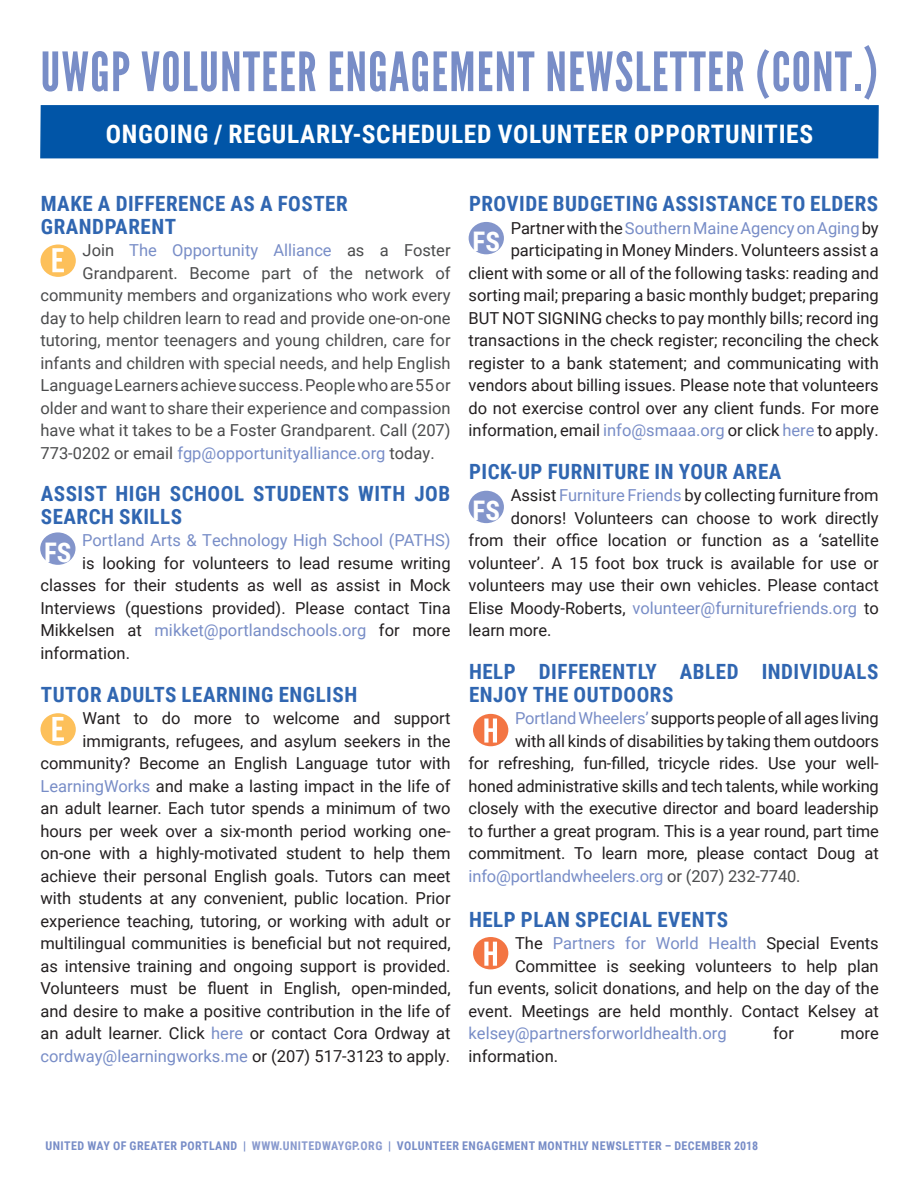
<style>
.page{position:relative;width:918px;height:1188px;background:#fff}
.page>*{position:absolute;margin:0;border:0;box-sizing:border-box;transform-origin:0 0}
.t1{font:54px "League Gothic";letter-spacing:.025em;color:#788dc7}
.t2{font:700 27px "Roboto Condensed";color:#fff}
.Title_Opportunity{font:700 25.5px "Roboto Condensed";letter-spacing:.025em;color:#fff}
.Title_Opportunity-2{font:700 21px/22.5px "Roboto Condensed";letter-spacing:.025em;color:#3066b1}
.Body_-_Main_text{font:16.5px/22.5px "Roboto";color:#231f20;text-align:right}
.Body_-_Main_text-2{font:16.5px "Roboto";color:#4b4c4d}
.Title_Opportunity-3{font:16.5px "Roboto";letter-spacing:-.01em;color:#231f20}
.Body_-_Main_text-3{font:16.5px "Roboto";color:#788dc7}
.Title_Opportunity-4{font:16.5px "Roboto";letter-spacing:-.01em;color:#788dc7}
.t3{font:700 12px "Roboto Condensed";letter-spacing:.035em;color:#788dc7}
.s1{font-size:59.4px}
.s2{color:#4b4c4d}
.s3{color:#231f20}
.s4{color:#788dc7}
.s5{color:#899ace}
</style>
<div class="page">
<div style="left:40px;top:105px;width:839px;height:54px;background:#0155a7"></div>
<div style="left:40px;top:244px;width:36px;height:33px;background:#fdc05a;border-radius:50%"></div>
<svg style="left:52px;top:248px;width:12px;height:24px"></svg>
<div style="left:40px;top:532px;width:36px;height:33px;background:#8395cb;border-radius:50%"></div>
<div style="left:40px;top:713px;width:36px;height:33px;background:#fdc05a;border-radius:50%"></div>
<svg style="left:52px;top:717px;width:12px;height:24px"></svg>
<div style="left:469px;top:222px;width:35px;height:32px;background:#8395cb;border-radius:50%"></div>
<div style="left:469px;top:491px;width:35px;height:32px;background:#8395cb;border-radius:50%"></div>
<div style="left:473px;top:714px;width:35px;height:32px;background:#f37543;border-radius:50%"></div>
<svg style="left:484px;top:719px;width:13px;height:24px"></svg>
<div style="left:473px;top:937px;width:35px;height:32px;background:#f37543;border-radius:50%"></div>
<svg style="left:484px;top:942px;width:13px;height:24px"></svg>
<h1 class="t1" style="left:40px;top:40px;width:839px">UWGP VOLUNTEER ENGAGEMENT NEWSLETTER (CONT<span class="s1">.)</span></h1>
<p class="Title_Opportunity" style="left:106px;top:116px;width:709px">ONGOING / REGULARLY-SCHEDULED VOLUNTEER OPPORTUNITIES</p>
<p class="Title_Opportunity-2" style="left:41px;top:192px;width:308px">MAKE A DIFFERENCE AS A FOSTER<br>GRANDPARENT</p>
<p class="Body_-_Main_text-3" style="left:83px;top:239px;width:370px"><span class="s2">Join</span> The Opportunity Alliance <span class="s2">as a Foster</span></p>
<p class="Body_-_Main_text-2" style="left:83px;top:261px;width:370px">Grandparent. Become part of the network of</p>
<p class="Body_-_Main_text-2" style="left:40px;top:284px;width:412px">community members and organizations who work every</p>
<p class="Body_-_Main_text-2" style="left:40px;top:306px;width:412px">day to help children learn to read and provide one-on-one</p>
<p class="Body_-_Main_text-2" style="left:40px;top:329px;width:412px">tutoring, mentor teenagers and young children, care for</p>
<p class="Body_-_Main_text-2" style="left:40px;top:351px;width:412px">infants and children with special needs, and help English</p>
<p class="Body_-_Main_text-2" style="left:40px;top:374px;width:412px">Language Learners achieve success. People who are 55 or</p>
<p class="Body_-_Main_text-2" style="left:40px;top:396px;width:412px">older and want to share their experience and compassion</p>
<p class="Body_-_Main_text-2" style="left:40px;top:419px;width:412px">have what it takes to be a Foster Grandparent. Call (207)</p>
<p class="Body_-_Main_text-3" style="left:40px;top:441px;width:396px"><span class="s2">773-0202 or email</span> fgp@opportunityalliance.org <span class="s2">today.</span></p>
<p class="Title_Opportunity-2" style="left:41px;top:482px;width:411px">ASSIST HIGH SCHOOL STUDENTS WITH JOB<br>SEARCH SKILLS</p>
<p class="Body_-_Main_text-3" style="left:82px;top:529px;width:370px">Portland Arts &amp; Technology High School (PATHS)</p>
<p class="Body_-_Main_text" style="left:82px;top:551px;width:370px">is looking for volunteers to lead resume writing</p>
<p class="Body_-_Main_text" style="left:40px;top:574px;width:412px">classes for their students as well as assist in Mock</p>
<p class="Body_-_Main_text" style="left:40px;top:596px;width:412px">Interviews (questions provided). Please contact Tina</p>
<p class="Body_-_Main_text-3" style="left:40px;top:619px;width:412px"><span class="s3">Mikkelsen at</span> mikket@portlandschools.org <span class="s3">for more</span></p>
<p class="Body_-_Main_text" style="left:40px;top:641px;width:91px">information.</p>
<p class="Title_Opportunity-2" style="left:41px;top:682px;width:318px">TUTOR ADULTS LEARNING ENGLISH</p>
<p class="Body_-_Main_text" style="left:40px;top:706px;width:412px">Want to do more to welcome and support immigrants, refugees, and asylum seekers in the community? Become an English Language tutor with <span class="s4">LearningWorks</span> and make a lasting impact in the life of an adult learner. Each tutor spends a minimum of two hours per week over a six-month period working one&shy;on-one with a highly-motivated student to help them achieve their personal English goals. Tutors can meet with students at any convenient, public location. Prior experience teaching, tutoring, or working with adult or multilingual communities is beneficial but not required, as intensive training and ongoing support is provided.<br>Volunteers must be fluent in English, open-minded, and desire to make a positive contribution in the life of an adult learner. Click <span class="s4">here</span> or contact Cora Ordway at <span class="s4">cordway@learningworks.me</span> or (207) 517-3123 to apply.</p>
<p class="t2" style="left:44px;top:533px;width:29px">FS</p>
<p class="Title_Opportunity-2" style="left:469px;top:192px;width:411px">PROVIDE BUDGETING ASSISTANCE TO ELDERS</p>
<p class="Body_-_Main_text" style="left:469px;top:216px;width:412px">Partner with the <span class="s4">Southern Maine Agency on Aging</span>by participating in Money Minders. Volunteers assist a client with some or all of the following tasks: reading and sorting mail; preparing a basic monthly budget; preparing BUT NOT SIGNING checks to pay monthly bills; record ing transactions in the check register; reconciling the check register to a bank statement; and communicating with vendors about billing issues. Please note that volunteers do not exercise control over any client funds. For more information, email <span class="s4">info@smaaa.org</span> or click <span class="s4">here</span> to apply.</p>
<p class="Title_Opportunity-2" style="left:469px;top:459px;width:314px">PICK-UP FURNITURE IN YOUR AREA</p>
<p class="Body_-_Main_text" style="left:511px;top:484px;width:370px">Assist <span class="s4">Furniture Friends</span> by collecting furniture from</p>
<p class="Body_-_Main_text" style="left:511px;top:506px;width:370px">donors! Volunteers can choose to work directly</p>
<p class="Body_-_Main_text" style="left:469px;top:529px;width:412px">from their office location or function as a ‘satellite</p>
<p class="Body_-_Main_text" style="left:469px;top:551px;width:412px">volunteer’. A 15 foot box truck is available for use or</p>
<p class="Body_-_Main_text" style="left:469px;top:574px;width:412px">volunteers may use their own vehicles. Please contact</p>
<p class="Body_-_Main_text-3" style="left:469px;top:596px;width:412px"><span class="s3">Elise Moody-Roberts,</span> volunteer@furniturefriends.org <span class="s3">to</span></p>
<p class="Body_-_Main_text" style="left:469px;top:619px;width:85px">learn more.</p>
<p class="Title_Opportunity-2" style="left:469px;top:660px;width:411px">HELP DIFFERENTLY ABLED INDIVIDUALS<br>ENJOY THE OUTDOORS</p>
<p class="Title_Opportunity-3" style="left:515px;top:707px;width:365px"><span class="s4">Portland Wheelers’</span> supports people of all ages living</p>
<p class="Title_Opportunity-3" style="left:515px;top:729px;width:365px">with all kinds of disabilities by taking them outdoors</p>
<p class="Title_Opportunity-3" style="left:469px;top:752px;width:412px">for refreshing, fun-filled, tricycle rides. Use your well-</p>
<p class="Title_Opportunity-3" style="left:469px;top:774px;width:412px">honed administrative skills and tech talents, while working</p>
<p class="Title_Opportunity-3" style="left:469px;top:797px;width:412px">closely with the executive director and board leadership</p>
<p class="Title_Opportunity-3" style="left:469px;top:819px;width:412px">to further a great program. This is a year round, part time</p>
<p class="Title_Opportunity-3" style="left:469px;top:842px;width:412px">commitment. To learn more, please contact Doug at</p>
<p class="Title_Opportunity-4" style="left:469px;top:864px;width:333px">info@portlandwheelers.org <span class="s2">or (207) 232-7740.</span></p>
<p class="Title_Opportunity-2" style="left:469px;top:907px;width:261px">HELP PLAN SPECIAL EVENTS</p>
<p class="Body_-_Main_text-3" style="left:515px;top:932px;width:365px"><span class="s3">The</span> Partners for World Health <span class="s3">Special Events</span></p>
<p class="Body_-_Main_text" style="left:515px;top:954px;width:365px">Committee is seeking volunteers to help plan</p>
<p class="Body_-_Main_text" style="left:469px;top:976px;width:412px">fun events, solicit donations, and help on the day of the</p>
<p class="Body_-_Main_text" style="left:469px;top:999px;width:412px">event. Meetings are held monthly. Contact Kelsey at</p>
<p class="Body_-_Main_text-3" style="left:469px;top:1022px;width:259px">kelsey@partnersforworldhealth.org</p>
<p class="Body_-_Main_text" style="left:773px;top:1021px;width:22px">for</p>
<p class="Body_-_Main_text" style="left:841px;top:1021px;width:40px">more</p>
<p class="Body_-_Main_text" style="left:469px;top:1044px;width:91px">information.</p>
<p class="t2" style="left:473px;top:223px;width:29px">FS</p>
<p class="t2" style="left:473px;top:492px;width:29px">FS</p>
<p class="t3" style="left:46px;top:1137px;width:714px">UNITED WAY OF GREATER PORTLAND | <span class="s5">WWW.UNITEDWAYGP.ORG</span> | VOLUNTEER ENGAGEMENT MONTHLY NEWSLETTER – DECEMBER 2018</p>
</div>
